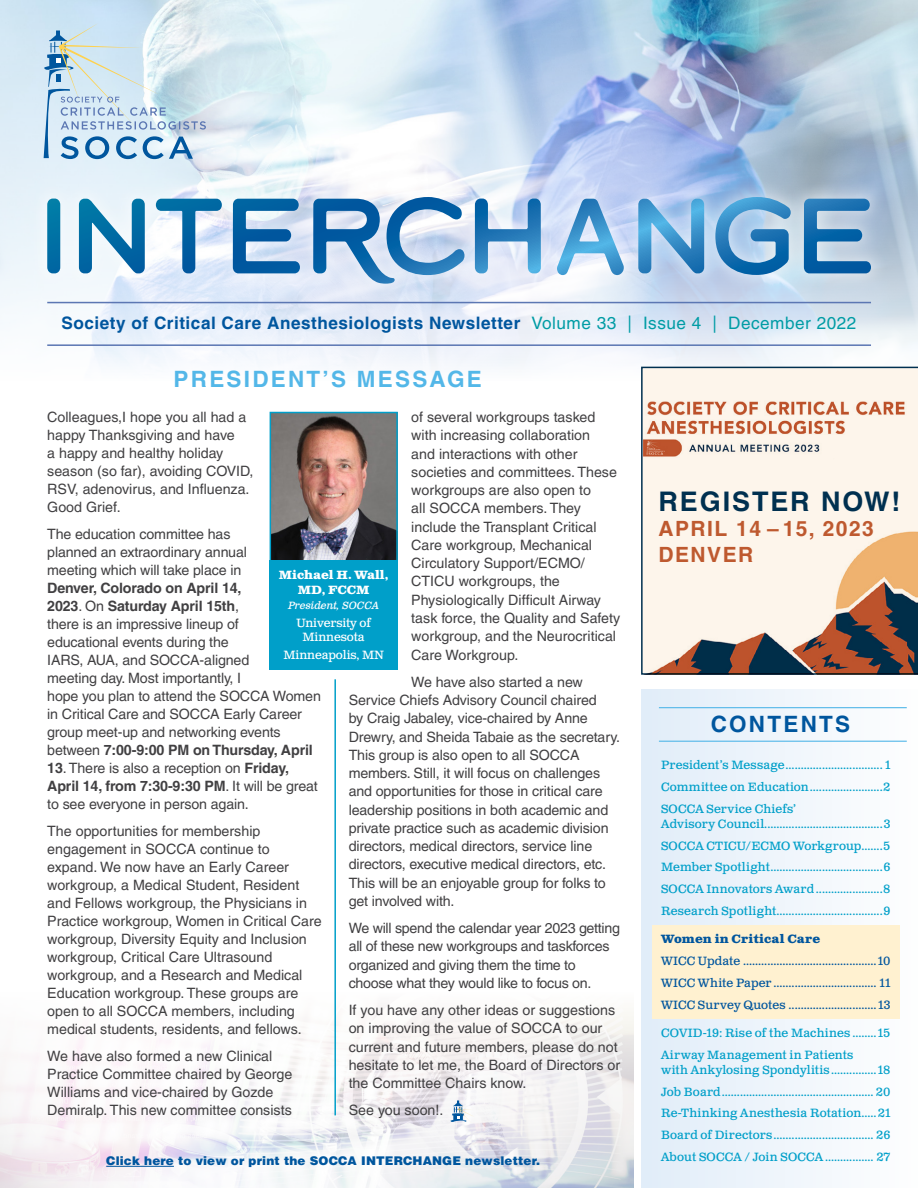
<style>
.page{position:relative;width:918px;height:1188px;background:#fff}
.page>*{position:absolute;margin:0;border:0;box-sizing:border-box;transform-origin:0 0}
.headlines{font:700 27px "Helvetica LT Pro";letter-spacing:.07em;color:#003050}
.SUBS{font:700 22.5px "Helvetica LT Pro";letter-spacing:.1em;color:#53b7e8}
.SUBS-2{font:700 22.5px "Helvetica LT Pro";letter-spacing:.1em;color:#00569e}
.headlines-2{font:700 21px "Helvetica LT Pro";letter-spacing:.07em;color:#be592f}
.t1{font:700 17.25px "Helvetica LT Pro";letter-spacing:.03em;color:#00569e}
.body_copy{font:14.25px/18px "Helvetica LT Pro";color:#414042}
.body_copy-2{font:14.25px/18.3px "Helvetica LT Pro";letter-spacing:-.02em;color:#414042}
.t2{font:12px/15px "Clarendon Text Pro";letter-spacing:.015em;color:#009fc9}
.t3{font:12px "Clarendon Text Pro";letter-spacing:.01em;color:#00569e}
.t4{font:900 12px "Helvetica LT Pro";letter-spacing:.01em;color:#00569e}
.t5{font:12px "Clarendon Text Pro";letter-spacing:-.005em;color:#009fc9}
.t6{font:12px/14.4px "Clarendon Text Pro";letter-spacing:-.01em;color:#fff;text-align:center}
.t7{font:700 12px/14.4px "Clarendon Text Pro";color:#fff;text-align:center}
.t8{font:700 12px "Clarendon Text Pro";letter-spacing:.015em;color:#00569e}
.t9{font:italic 10.5px "Clarendon Text Pro";letter-spacing:-.015em;color:#fff}
.s1{font-weight:400;color:#009ca5}
.s2{font-weight:700}
</style>
<div class="page">
<img style="left:0;top:1007px;width:634px;height:181px">
<div style="left:641px;top:689px;width:277px;height:499px;background:linear-gradient(to right,#e1ecf8,#fdfefe)"></div>
<div style="left:652px;top:926px;width:248px;height:93px;background:#fff1d0"></div>
<img style="left:0;top:0;width:918px;height:367px">
<div style="left:28px;top:178px;width:861px;height:124px;background:#fff;opacity:.55"></div>
<svg style="left:47px;top:197px;width:824px;height:78px;background:#88b5d8"></svg>
<hr style="left:47px;top:302px;width:824px;height:1px;background:#5c77b3">
<hr style="left:47px;top:344px;width:824px;height:2px;background:#5c77b3">
<hr style="left:106px;top:1166px;width:68px;height:1px;background:#00569e">
<svg style="left:43px;top:23px;width:163px;height:136px;background:#c2d9e8"></svg>
<hr style="left:659px;top:707px;width:248px;height:1px;background:#53b7e8">
<hr style="left:659px;top:741px;width:248px;height:1px;background:#53b7e8">
<div style="left:440px;top:1089px;width:37px;height:45px;background:#fff;opacity:.75"></div>
<svg style="left:450px;top:1100px;width:25px;height:23px"></svg>
<img style="left:273px;top:415px;width:122px;height:146px">
<div style="left:270px;top:412px;width:128px;height:258px;border:2px solid #009fc9"></div>
<div style="left:270px;top:561px;width:128px;height:109px;background:#009fc9"></div>
<hr style="left:334px;top:679px;width:2px;height:436px;background:#009fc9">
<svg style="left:641px;top:367px;width:277px;height:308px;background:#ebe7e0"></svg>
<img style="left:644px;top:486px;width:274px;height:189px">
<img style="left:643px;top:383px;width:265px;height:77px">
<p class="t1" style="left:62px;top:312px;width:796px">Society of Critical Care Anesthesiologists Newsletter <span class="s1">Volume 33 | Issue 4 | December 2022</span></p>
<p class="SUBS" style="left:174px;top:366px;width:310px">PRESIDENT’S MESSAGE</p>
<p class="body_copy" style="left:47px;top:408px;width:208px">Colleagues,I hope you all had a happy Thanksgiving and have<br>a happy and healthy holiday season (so far), avoiding COVID,<br>RSV, adenovirus, and Influenza.<br>Good Grief.</p>
<p class="body_copy" style="left:47px;top:525px;width:275px">The education committee has<br>planned an extraordinary annual<br>meeting which will take place in<br><span class="s2">Denver, Colorado on April 14,<br>2023</span>. On <span class="s2">Saturday April 15th</span>,<br>there is an impressive lineup of<br>educational events during the<br>IARS, AUA, and SOCCA-aligned<br>meeting day. Most importantly, I<br>hope you plan to attend the SOCCA Women in Critical Care and SOCCA Early Career group meet-up and networking events between <span class="s2">7:00-9:00 PM on Thursday, April</span></p>
<p class="body_copy" style="left:47px;top:759px;width:272px"><span class="s2">13</span>. There is also a reception on <span class="s2">Friday,<br>April 14, from 7:30-9:30 PM</span>. It will be great to see everyone in person again.</p>
<p class="body_copy" style="left:47px;top:822px;width:276px">The opportunities for membership engagement in SOCCA continue to expand. We now have an Early Career workgroup, a Medical Student, Resident and Fellows workgroup, the Physicians in Practice workgroup, Women in Critical Care workgroup, Diversity Equity and Inclusion workgroup, Critical Care Ultrasound workgroup, and a Research and Medical Education workgroup. These groups are open to all SOCCA members, including medical students, residents, and fellows.</p>
<p class="body_copy" style="left:47px;top:1047px;width:247px">We have also formed a new Clinical Practice Committee chaired by George Williams and vice-chaired by Gozde Demiralp. This new committee consists</p>
<p class="body_copy" style="left:411px;top:408px;width:210px">of several workgroups tasked with increasing collaboration<br>and interactions with other societies and committees. These workgroups are also open to<br>all SOCCA members. They include the Transplant Critical<br>Care workgroup, Mechanical<br>Circulatory Support/ECMO/<br>CTICU workgroups, the<br>Physiologically Difficult Airway task force, the Quality and Safety workgroup, and the Neurocritical<br>Care Workgroup.</p>
<p class="body_copy" style="left:349px;top:673px;width:273px;text-indent:63px">We have also started a new Service Chiefs Advisory Council chaired<br>by Craig Jabaley, vice-chaired by Anne Drewry, and Sheida Tabaie as the secretary.<br>This group is also open to all SOCCA members. Still, it will focus on challenges and opportunities for those in critical care leadership positions in both academic and private practice such as academic division directors, medical directors, service line directors, executive medical directors, etc.<br>This will be an enjoyable group for folks to get involved with.</p>
<p class="body_copy-2" style="left:349px;top:919px;width:273px">We will spend the calendar year 2023 getting all of these new workgroups and taskforces organized and giving them the time to choose what they would like to focus on.</p>
<p class="body_copy" style="left:349px;top:1001px;width:273px">If you have any other ideas or suggestions on improving the value of SOCCA to our current and future members, please do not hesitate to let me, the Board of Directors or the Committee Chairs know.</p>
<p class="body_copy" style="left:349px;top:1101px;width:96px">See you soon!.</p>
<p class="t7" style="left:279px;top:569px;width:111px">Michael H. Wall,<br>MD, FCCM</p>
<p class="t9" style="left:288px;top:599px;width:93px">President, SOCCA</p>
<p class="t6" style="left:297px;top:616px;width:76px">University of<br>Minnesota</p>
<p class="t6" style="left:284px;top:648px;width:102px">Minneapolis, MN</p>
<p class="t4" style="left:106px;top:1153px;width:435px">Click here to view or print the SOCCA INTERCHANGE newsletter.</p>
<p class="headlines" style="left:659px;top:485px;width:243px">REGISTER NOW!</p>
<p class="headlines-2" style="left:659px;top:516px;width:217px">APRIL 14 – 15, 2023</p>
<p class="headlines-2" style="left:659px;top:541px;width:96px">DENVER</p>
<p class="SUBS-2" style="left:711px;top:711px;width:141px">CONTENTS</p>
<p class="t2" style="left:661px;top:758px;width:231px">President’s Message................................ 1</p>
<p class="t5" style="left:661px;top:780px;width:231px">Committee on Education........................2</p>
<p class="t2" style="left:661px;top:802px;width:231px">SOCCA Service Chiefs’<br>Advisory Council.......................................3</p>
<p class="t2" style="left:661px;top:838px;width:231px">SOCCA CTICU/ECMO Workgroup.......5</p>
<p class="t2" style="left:661px;top:860px;width:231px">Member Spotlight.....................................6</p>
<p class="t2" style="left:661px;top:882px;width:231px">SOCCA Innovators Award......................8</p>
<p class="t2" style="left:661px;top:904px;width:231px">Research Spotlight...................................9</p>
<p class="t8" style="left:661px;top:932px;width:161px">Women in Critical Care</p>
<p class="t3" style="left:661px;top:954px;width:231px">WICC Update ............................................10</p>
<p class="t3" style="left:661px;top:975px;width:231px">WICC White Paper .................................. 11</p>
<p class="t3" style="left:661px;top:997px;width:231px">WICC Survey Quotes ............................. 13</p>
<p class="t2" style="left:661px;top:1026px;width:231px">COVID-19: Rise of the Machines ........15</p>
<p class="t2" style="left:661px;top:1048px;width:231px">Airway Management in Patients<br>with Ankylosing Spondylitis...............18</p>
<p class="t2" style="left:661px;top:1084px;width:231px">Job Board.................................................. 20</p>
<p class="t2" style="left:661px;top:1106px;width:231px">Re-Thinking Anesthesia Rotation.....21</p>
<p class="t2" style="left:661px;top:1128px;width:231px">Board of Directors................................. 26</p>
<p class="t2" style="left:661px;top:1150px;width:231px">About SOCCA / Join SOCCA ................ 27</p>
</div>
